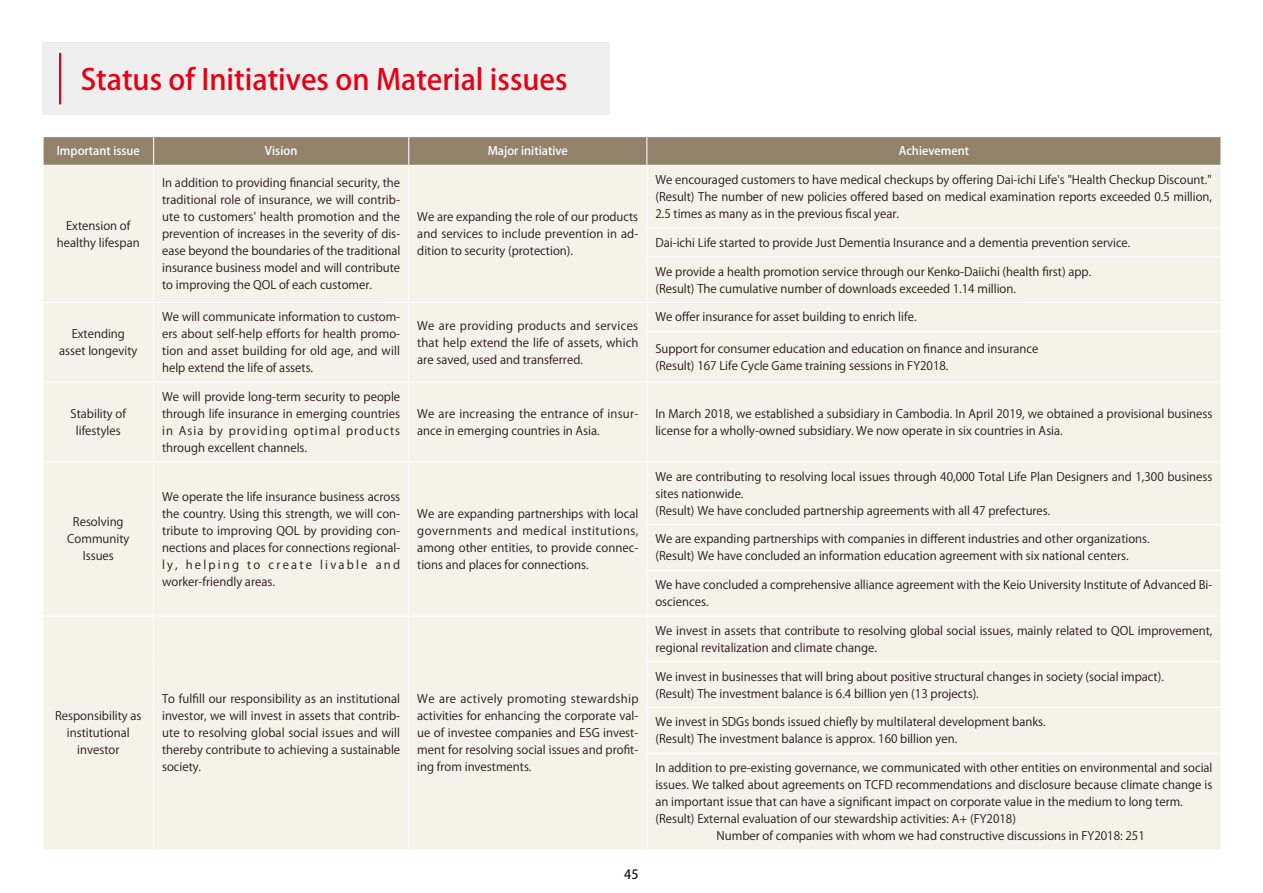
<style>
.page{position:relative;width:1263px;height:893px;background:#fff}
.page>*{position:absolute;margin:0;border:0;box-sizing:border-box;transform-origin:0 0}
.t1{font:500 28.65px "Koz Go Pr 6 N";color:#e60012}
.t2{font:500 12.75px "Koz Go Pr 6 N";color:#221815}
.t3{font:11.7px/17px "Koz Go Pr 6 N";color:#221815}
.t4{font:500 11.7px "Koz Go Pr 6 N";color:#fff}
</style>
<div class="page">
<div style="left:43px;top:43px;width:567px;height:72px;background:#efefef"></div>
<hr style="left:59px;top:53px;width:2px;height:51px;background:#e60012">
<div style="left:44px;top:166px;width:1176px;height:683px;background:#f5f2e9"></div>
<svg style="left:43px;top:137px;width:1178px;height:28px;background:#93846d"></svg>
<hr style="left:153px;top:166px;width:1px;height:62px;background:#fff">
<hr style="left:408px;top:166px;width:1px;height:62px;background:#fff">
<svg style="left:153px;top:228px;width:1px;height:29px"></svg>
<svg style="left:408px;top:228px;width:1px;height:29px"></svg>
<hr style="left:153px;top:257px;width:1px;height:45px;background:#fff">
<hr style="left:408px;top:257px;width:1px;height:45px;background:#fff">
<hr style="left:646px;top:166px;width:1px;height:61px;background:#fff">
<hr style="left:646px;top:227px;width:575px;height:2px;background:#fff">
<svg style="left:646px;top:229px;width:1px;height:27px"></svg>
<svg style="left:1220px;top:229px;width:1px;height:27px"></svg>
<hr style="left:646px;top:256px;width:575px;height:1px;background:#fff">
<hr style="left:646px;top:257px;width:1px;height:45px;background:#fff">
<hr style="left:43px;top:302px;width:111px;height:1px;background:#fff">
<hr style="left:154px;top:302px;width:255px;height:1px;background:#fff">
<svg style="left:153px;top:303px;width:1px;height:28px"></svg>
<hr style="left:409px;top:302px;width:238px;height:1px;background:#fff">
<svg style="left:408px;top:303px;width:1px;height:28px"></svg>
<hr style="left:153px;top:331px;width:1px;height:51px;background:#fff">
<hr style="left:408px;top:331px;width:1px;height:51px;background:#fff">
<hr style="left:647px;top:302px;width:574px;height:1px;background:#fff">
<svg style="left:646px;top:303px;width:1px;height:28px"></svg>
<svg style="left:1220px;top:303px;width:1px;height:27px"></svg>
<hr style="left:646px;top:331px;width:575px;height:1px;background:#fff">
<hr style="left:646px;top:332px;width:1px;height:50px;background:#fff">
<hr style="left:43px;top:382px;width:111px;height:1px;background:#fff">
<hr style="left:154px;top:382px;width:255px;height:1px;background:#fff">
<hr style="left:153px;top:383px;width:1px;height:78px;background:#fff">
<hr style="left:409px;top:382px;width:238px;height:1px;background:#fff">
<hr style="left:408px;top:383px;width:1px;height:78px;background:#fff">
<hr style="left:647px;top:382px;width:574px;height:1px;background:#fff">
<hr style="left:646px;top:383px;width:1px;height:78px;background:#fff">
<hr style="left:43px;top:461px;width:111px;height:1px;background:#fff">
<hr style="left:154px;top:461px;width:255px;height:1px;background:#fff">
<hr style="left:153px;top:462px;width:1px;height:63px;background:#fff">
<hr style="left:409px;top:461px;width:238px;height:1px;background:#fff">
<hr style="left:408px;top:462px;width:1px;height:63px;background:#fff">
<hr style="left:153px;top:525px;width:1px;height:45px;background:#fff">
<hr style="left:408px;top:525px;width:1px;height:45px;background:#fff">
<hr style="left:153px;top:570px;width:1px;height:45px;background:#fff">
<hr style="left:408px;top:570px;width:1px;height:45px;background:#fff">
<hr style="left:647px;top:461px;width:574px;height:1px;background:#fff">
<hr style="left:646px;top:462px;width:1px;height:62px;background:#fff">
<hr style="left:646px;top:524px;width:575px;height:1px;background:#fff">
<hr style="left:646px;top:525px;width:1px;height:45px;background:#fff">
<hr style="left:646px;top:570px;width:575px;height:1px;background:#fff">
<hr style="left:646px;top:571px;width:1px;height:44px;background:#fff">
<hr style="left:43px;top:615px;width:111px;height:2px;background:#fff">
<hr style="left:154px;top:615px;width:255px;height:2px;background:#fff">
<hr style="left:153px;top:617px;width:1px;height:45px;background:#fff">
<hr style="left:409px;top:615px;width:238px;height:2px;background:#fff">
<hr style="left:408px;top:617px;width:1px;height:45px;background:#fff">
<hr style="left:153px;top:662px;width:1px;height:45px;background:#fff">
<hr style="left:408px;top:662px;width:1px;height:45px;background:#fff">
<hr style="left:153px;top:707px;width:1px;height:46px;background:#fff">
<hr style="left:408px;top:707px;width:1px;height:46px;background:#fff">
<hr style="left:153px;top:753px;width:1px;height:96px;background:#fff">
<hr style="left:408px;top:753px;width:1px;height:96px;background:#fff">
<hr style="left:647px;top:615px;width:574px;height:2px;background:#fff">
<hr style="left:646px;top:617px;width:1px;height:44px;background:#fff">
<hr style="left:646px;top:661px;width:575px;height:1px;background:#fff">
<hr style="left:646px;top:662px;width:1px;height:45px;background:#fff">
<hr style="left:646px;top:707px;width:575px;height:1px;background:#fff">
<hr style="left:646px;top:708px;width:1px;height:45px;background:#fff">
<hr style="left:646px;top:753px;width:575px;height:1px;background:#fff">
<hr style="left:646px;top:754px;width:1px;height:95px;background:#fff">
<h1 class="t1" style="left:81px;top:63px;width:488px">Status of Initiatives on Material issues</h1>
<p class="t4" style="left:57px;top:145px;width:85px">Important issue</p>
<p class="t4" style="left:265px;top:145px;width:34px">Vision</p>
<p class="t4" style="left:488px;top:145px;width:82px">Major initiative</p>
<p class="t4" style="left:899px;top:145px;width:72px">Achievement</p>
<p class="t3" style="left:57px;top:217px;width:84px;text-align:center">Extension of healthy lifespan</p>
<p class="t3" style="left:59px;top:326px;width:80px;text-align:center">Extending asset longevity</p>
<p class="t3" style="left:71px;top:405px;width:57px;text-align:center">Stability of lifestyles</p>
<p class="t3" style="left:67px;top:514px;width:64px;text-align:center">Resolving<br>Community<br>Issues</p>
<p class="t3" style="left:55px;top:708px;width:88px;text-align:center">Responsibility as institutional investor</p>
<p class="t3" style="left:162px;top:175px;width:240px;text-align:justify">In addition to providing financial security, the traditional role of insurance, we will contrib&shy;ute to customers' health promotion and the prevention of increases in the severity of dis&shy;ease beyond the boundaries of the traditional insurance business model and will contribute to improving the QOL of each customer.</p>
<p class="t3" style="left:417px;top:209px;width:223px;text-align:justify">We are expanding the role of our products and services to include prevention in ad&shy;dition to security (protection).</p>
<p class="t3" style="left:162px;top:309px;width:240px;text-align:justify">We will communicate information to custom&shy;ers about self-help efforts for health promo&shy;tion and asset building for old age, and will help extend the life of assets.</p>
<p class="t3" style="left:417px;top:317px;width:223px;text-align:justify">We are providing products and services that help extend the life of assets, which are saved, used and transferred.</p>
<p class="t3" style="left:655px;top:172px;width:558px;text-align:justify">We encouraged customers to have medical checkups by offering Dai-ichi Life's "Health Checkup Discount." (Result) The number of new policies offered based on medical examination reports exceeded 0.5 million, 2.5 times as many as in the previous fiscal year.</p>
<p class="t3" style="left:655px;top:234px;width:477px">Dai-ichi Life started to provide Just Dementia Insurance and a dementia prevention service.</p>
<p class="t3" style="left:655px;top:263px;width:437px">We provide a health promotion service through our Kenko-Daiichi (health first) app. (Result) The cumulative number of downloads exceeded 1.14 million.</p>
<p class="t3" style="left:655px;top:309px;width:263px">We offer insurance for asset building to enrich life.</p>
<p class="t3" style="left:655px;top:340px;width:384px">Support for consumer education and education on finance and insurance (Result) 167 Life Cycle Game training sessions in FY2018.</p>
<p class="t3" style="left:162px;top:388px;width:240px;text-align:justify">We will provide long-term security to people through life insurance in emerging countries in Asia by providing optimal products through excellent channels.</p>
<p class="t3" style="left:162px;top:488px;width:240px;text-align:justify">We operate the life insurance business across the country. Using this strength, we will con&shy;tribute to improving QOL by providing con&shy;nections and places for connections regional&shy;ly, helping to create livable and worker-friendly areas.</p>
<p class="t3" style="left:417px;top:405px;width:223px">We are increasing the entrance of insur&shy;ance in emerging countries in Asia.</p>
<p class="t3" style="left:655px;top:405px;width:559px">In March 2018, we established a subsidiary in Cambodia. In April 2019, we obtained a provisional business license for a wholly-owned subsidiary. We now operate in six countries in Asia.</p>
<p class="t3" style="left:417px;top:505px;width:223px;text-align:justify">We are expanding partnerships with local governments and medical institutions, among other entities, to provide connec&shy;tions and places for connections.</p>
<p class="t3" style="left:655px;top:468px;width:559px">We are contributing to resolving local issues through 40,000 Total Life Plan Designers and 1,300 business sites nationwide.<br>(Result) We have concluded partnership agreements with all 47 prefectures.</p>
<p class="t3" style="left:655px;top:531px;width:496px">We are expanding partnerships with companies in different industries and other organizations. (Result) We have concluded an information education agreement with six national centers.</p>
<p class="t3" style="left:655px;top:577px;width:559px">We have concluded a comprehensive alliance agreement with the Keio University Institute of Advanced Bi&shy;osciences.</p>
<p class="t3" style="left:162px;top:691px;width:240px;text-align:justify">To fulfill our responsibility as an institutional investor, we will invest in assets that contrib&shy;ute to resolving global social issues and will thereby contribute to achieving a sustainable society.</p>
<p class="t3" style="left:417px;top:691px;width:223px;text-align:justify">We are actively promoting stewardship activities for enhancing the corporate val&shy;ue of investee companies and ESG invest&shy;ment for resolving social issues and profit&shy;ing from investments.</p>
<p class="t2" style="left:624px;top:867px;width:16px">45</p>
<p class="t3" style="left:655px;top:622px;width:558px">We invest in assets that contribute to resolving global social issues, mainly related to QOL improvement, regional revitalization and climate change.</p>
<p class="t3" style="left:655px;top:668px;width:510px">We invest in businesses that will bring about positive structural changes in society (social impact). (Result) The investment balance is 6.4 billion yen (13 projects).</p>
<p class="t3" style="left:655px;top:714px;width:392px">We invest in SDGs bonds issued chiefly by multilateral development banks. (Result) The investment balance is approx. 160 billion yen.</p>
<p class="t3" style="left:655px;top:759px;width:559px">In addition to pre-existing governance, we communicated with other entities on environmental and social issues. We talked about agreements on TCFD recommendations and disclosure because climate change is an important issue that can have a significant impact on corporate value in the medium to long term. (Result) External evaluation of our stewardship activities: A+ (FY2018)<br>　　　　　 Number of companies with whom we had constructive discussions in FY2018: 251</p>
</div>
